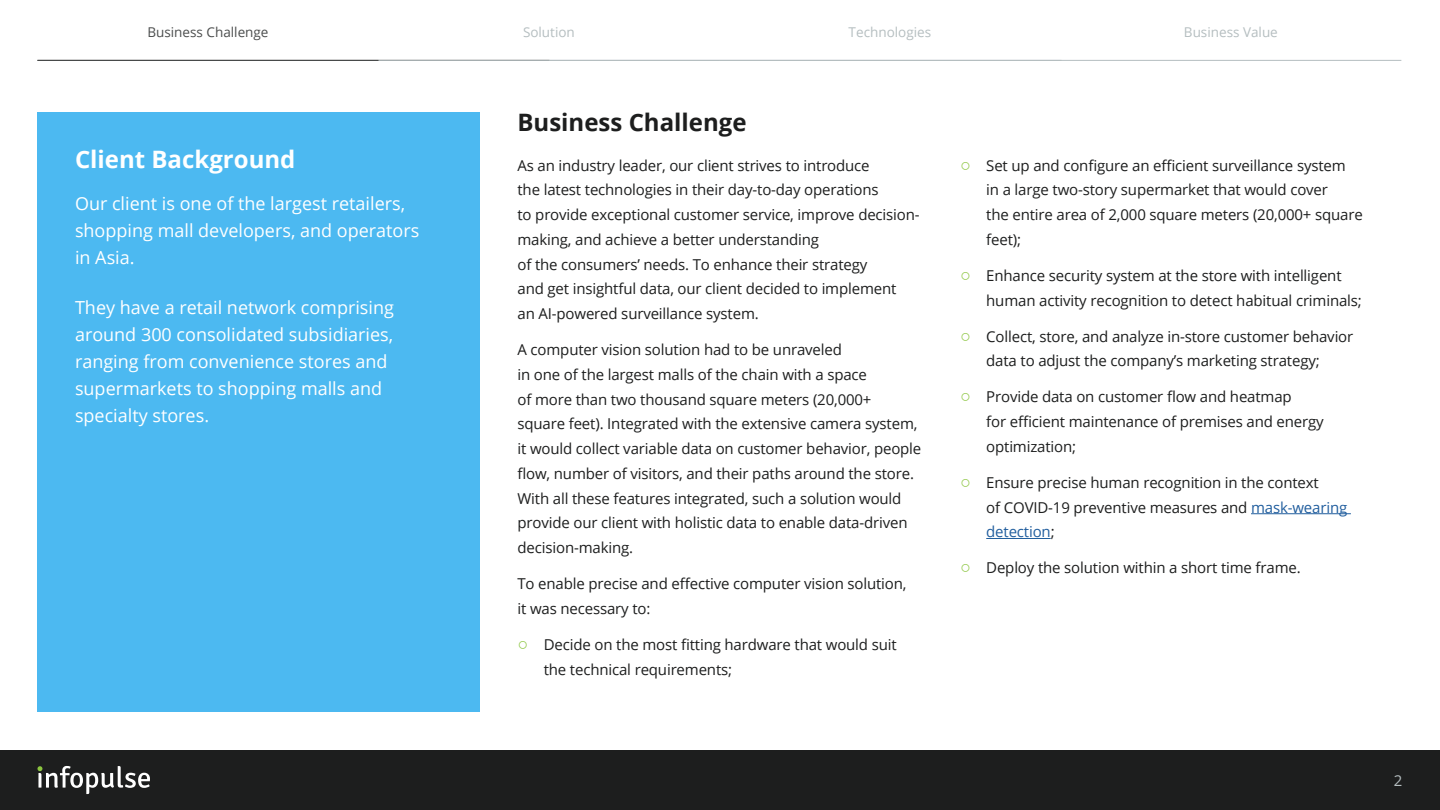
<style>
.page{position:relative;width:1440px;height:810px;background:#fff}
.page>*{position:absolute;margin:0;border:0;box-sizing:border-box;transform-origin:0 0}
.t1{font:700 24px "Open Sans";color:#1d1e1e}
.t2{font:700 24px "Open Sans";color:#fff}
.t3{font:18px/27px "Open Sans";color:#fff}
.t4{font:15px/24.8px "Open Sans";letter-spacing:-.01em;color:#1d1e1e}
.t5{font:15px "Open Sans";color:#b5bec0}
.t6{font:13.5px "Open Sans";color:#b5bec0}
.t7{font:13.5px "Open Sans";color:#4b4d4d}
.s1{font-family:"Arial";font-size:18px;color:#8bc53f}
.s2{color:#215e9e}
</style>
<div class="page">
<div style="left:0;top:750px;width:1440px;height:60px;background:#1d1e1e"></div>
<svg style="left:37px;top:766px;width:113px;height:28px"></svg>
<div style="left:38px;top:112px;width:442px;height:600px;background:#4cb9f1"></div>
<hr style="left:1251px;top:513px;width:100px;height:1px;background:#215e9e">
<hr style="left:986px;top:538px;width:65px;height:1px;background:#215e9e">
<hr style="left:38px;top:60px;width:340px;height:1px;background:#4b4d4d">
<hr style="left:378px;top:60px;width:341px;height:1px;background:#b5bec0">
<hr style="left:719px;top:60px;width:341px;height:1px;background:#b5bec0">
<hr style="left:1060px;top:60px;width:341px;height:1px;background:#b5bec0">
<p class="t7" style="left:147px;top:22px;width:123px">Business Challenge</p>
<p class="t6" style="left:523px;top:22px;width:53px">Solution</p>
<p class="t6" style="left:849px;top:22px;width:84px">Technologies</p>
<p class="t6" style="left:1184px;top:22px;width:95px">Business Value</p>
<h1 class="t2" style="left:75px;top:143px;width:222px">Client Background</h1>
<p class="t3" style="left:75px;top:190px;width:346px">Our client is one of the largest retailers, shopping mall developers, and operators in Asia.</p>
<p class="t3" style="left:75px;top:293px;width:321px">They have a retail network comprising around 300 consolidated subsidiaries, ranging from convenience stores and supermarkets to shopping malls and specialty stores.</p>
<h1 class="t1" style="left:518px;top:105px;width:231px">Business Challenge</h1>
<p class="t4" style="left:518px;top:152px;width:404px">As an industry leader, our client strives to introduce<br>the latest technologies in their day-to-day operations<br>to provide exceptional customer service, improve decision&shy;making, and achieve a better understanding<br>of the consumers’ needs. To enhance their strategy<br>and get insightful data, our client decided to implement<br>an AI-powered surveillance system.</p>
<p class="t4" style="left:518px;top:337px;width:405px">A computer vision solution had to be unraveled<br>in one of the largest malls of the chain with a space<br>of more than two thousand square meters (20,000+ square feet). Integrated with the extensive camera system, it would collect variable data on customer behavior, people flow, number of visitors, and their paths around the store.<br>With all these features integrated, such a solution would provide our client with holistic data to enable data-driven decision-making.</p>
<p class="t4" style="left:518px;top:571px;width:391px">To enable precise and effective computer vision solution, it was necessary to:</p>
<p class="t4" style="left:544px;top:632px;width:355px;text-indent:-26px"><span class="s1">○</span> Decide on the most fitting hardware that would suit the technical requirements;</p>
<p class="t4" style="left:986px;top:152px;width:378px;text-indent:-26px"><span class="s1">○</span> Set up and configure an efficient surveillance system<br>in a large two-story supermarket that would cover<br>the entire area of 2,000 square meters (20,000+ square feet);</p>
<p class="t4" style="left:986px;top:263px;width:377px;text-indent:-26px"><span class="s1">○</span> Enhance security system at the store with intelligent human activity recognition to detect habitual criminals;</p>
<p class="t4" style="left:960px;top:323px;width:395px;text-align:center"><span class="s1">○</span> Collect, store, and analyze in-store customer behavior data to adjust the company’s marketing strategy;</p>
<p class="t4" style="left:986px;top:384px;width:339px;text-indent:-26px"><span class="s1">○</span> Provide data on customer flow and heatmap<br>for efficient maintenance of premises and energy optimization;</p>
<p class="t4" style="left:986px;top:470px;width:363px;text-indent:-26px"><span class="s1">○</span> Ensure precise human recognition in the context<br>of COVID-19 preventive measures and <span class="s2">mask-wearing detection</span>;</p>
<p class="t4" style="left:960px;top:555px;width:342px"><span class="s1">○</span> Deploy the solution within a short time frame.</p>
<p class="t5" style="left:1394px;top:770px;width:10px">2</p>
</div>
